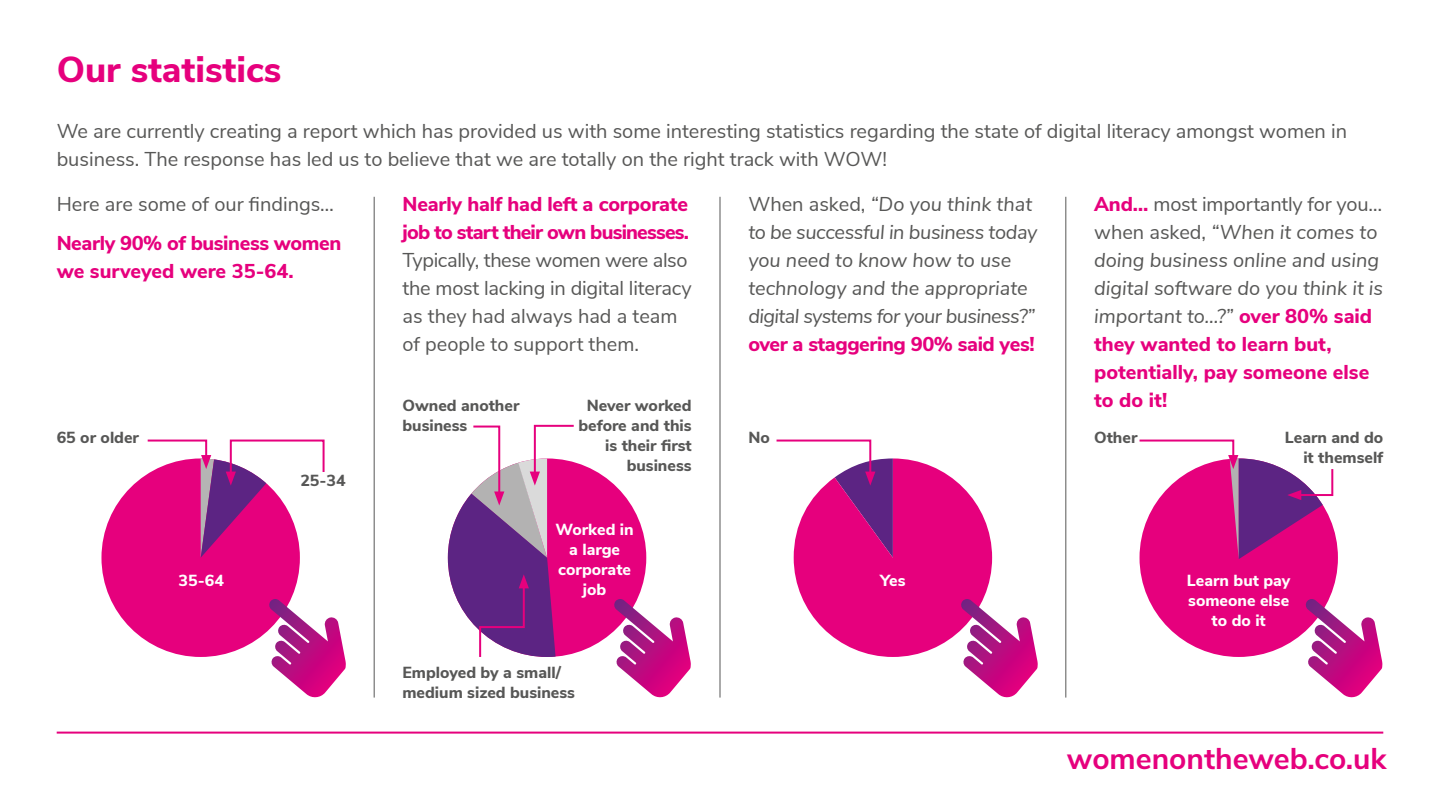
<style>
.page{position:relative;width:1440px;height:811px;background:#fff}
.page>*{position:absolute;margin:0;border:0;box-sizing:border-box;transform-origin:0 0}
.t1{font:800 36px "Nunito Sans";color:#e6007d}
.t2{font:700 30px "Nunito Sans";color:#e6007d}
.t3{font:20px/28px "Nunito Sans";color:#575756}
.t4{font:italic 20px/28px "Nunito Sans";color:#575756}
.t5{font:800 20px/28px "Nunito Sans";letter-spacing:-.02em;color:#e6007d}
.t6{font:800 20px/28px "Nunito Sans";letter-spacing:-.04em;color:#e6007d}
.t7{font:800 16px/20px "Nunito Sans";color:#575756;text-align:right}
.t8{font:800 16px/20px "Nunito Sans";color:#fff;text-align:center}
.s1{font-style:normal}
.s2{font-weight:800;font-style:normal;color:#e6007d}
</style>
<div class="page">
<hr style="left:57px;top:731px;width:1326px;height:2px;background:#e6007d">
<div style="left:101px;top:458px;width:199px;height:199px;background:#e6007d;border-radius:50%"></div>
<div style="left:448px;top:458px;width:198px;height:199px;background:#e6007d;border-radius:50%"></div>
<div style="left:1140px;top:458px;width:198px;height:199px;background:#e6007d;border-radius:50%"></div>
<svg style="left:269px;top:599px;width:77px;height:99px"></svg>
<svg style="left:614px;top:599px;width:77px;height:99px"></svg>
<svg style="left:1305px;top:599px;width:78px;height:99px"></svg>
<svg style="left:448px;top:424px;width:128px;height:233px"></svg>
<svg style="left:776px;top:439px;width:262px;height:259px"></svg>
<svg style="left:146px;top:439px;width:179px;height:119px"></svg>
<svg style="left:1139px;top:439px;width:195px;height:120px"></svg>
<hr style="left:374px;top:197px;width:1px;height:500px;background:#575756">
<hr style="left:720px;top:197px;width:1px;height:500px;background:#575756">
<hr style="left:1065px;top:197px;width:1px;height:500px;background:#575756">
<h1 class="t1" style="left:57px;top:43px;width:226px">Our statistics</h1>
<p class="t3" style="left:57px;top:116px;width:1292px">We are currently creating a report which has provided us with some interesting statistics regarding the state of digital literacy amongst women in business. The response has led us to believe that we are totally on the right track with WOW!</p>
<p class="t3" style="left:57px;top:189px;width:279px">Here are some of our findings…</p>
<p class="t5" style="left:57px;top:228px;width:286px">Nearly 90% of business women we surveyed were 35-64.</p>
<p class="t7" style="left:57px;top:427px;width:84px">65 or older</p>
<p class="t7" style="left:300px;top:470px;width:47px">25-34</p>
<p class="t6" style="left:403px;top:189px;width:288px">Nearly half had left a corporate job to start their own businesses.</p>
<p class="t3" style="left:403px;top:245px;width:291px">Typically, these women were also the most lacking in digital literacy as they had always had a team of people to support them.</p>
<p class="t7" style="left:402px;top:395px;width:118px;text-align:left">Owned another business</p>
<p class="t7" style="left:578px;top:395px;width:115px">Never worked before and this is their first business</p>
<p class="t4" style="left:748px;top:189px;width:291px"><span class="s1">When asked,</span> “Do you think that to be successful in business today you need to know how to use technology and the appropriate digital systems for your business?”</p>
<p class="t5" style="left:748px;top:329px;width:288px">over a staggering 90% said yes!</p>
<p class="t4" style="left:1094px;top:189px;width:291px"><span class="s2">And…</span> <span class="s1">most importantly for you… when asked,</span> “When it comes to doing business online and using digital software do you think it is important to…?” <span class="s2">over 80% said they wanted to learn but, potentially, pay someone else to do it!</span></p>
<p class="t7" style="left:1094px;top:427px;width:45px">Other</p>
<p class="t7" style="left:748px;top:427px;width:23px">No</p>
<p class="t7" style="left:1285px;top:427px;width:100px">Learn and do it themself</p>
<p class="t8" style="left:556px;top:518px;width:80px">Worked in a large corporate job</p>
<p class="t8" style="left:179px;top:569px;width:47px">35-64</p>
<p class="t8" style="left:1187px;top:569px;width:105px">Learn but pay someone else to do it</p>
<p class="t8" style="left:880px;top:569px;width:27px">Yes</p>
<p class="t7" style="left:402px;top:662px;width:174px;text-align:left">Employed by a small/ medium sized business</p>
<h2 class="t2" style="left:1067px;top:736px;width:321px">womenontheweb.co.uk</h2>
</div>
